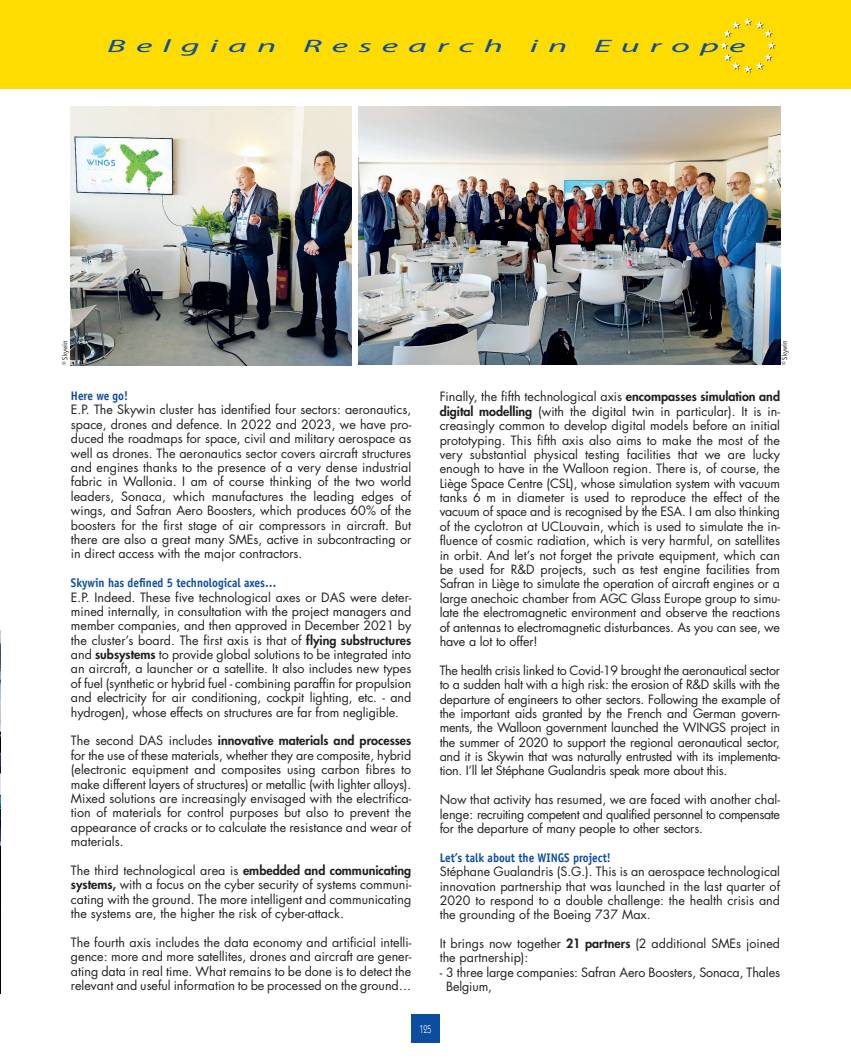
<style>
.page{position:relative;width:851px;height:1064px;background:#fff}
.page>*{position:absolute;margin:0;border:0;box-sizing:border-box;transform-origin:0 0}
.t1{font:italic 18px "Myriad Pro";letter-spacing:.28em;color:#0d4da1;scale:2 1}
.TEXTE{font:12.5px/14.4px "Futura Std";color:#231f20;text-align:justify}
.QUESTION{font:700 12.5px "Officina Sans Std";color:#0d4da1;scale:.9 1}
.t2{font:11.25px "ITC Kabel Std";color:#fff;scale:.7 1}
.CREDIT_PHOTO{font:7.5px "Officina Sans Std";color:#231f20;scale:.9 1}
.s1{font-weight:800}
</style>
<div class="page">
<div style="left:0;top:0;width:850px;height:89px;background:#ffdc01"></div>
<svg style="left:720px;top:18px;width:55px;height:55px"></svg>
<div style="left:411px;top:1013px;width:28px;height:29px;background:#0d4da1"></div>
<img style="left:0;top:630px;width:1px;height:362px">
<img style="left:71px;top:106px;width:280px;height:259px">
<img style="left:358px;top:106px;width:422px;height:258px">
<h1 class="t1" style="left:107px;top:35px;width:86px">Belgian</h1>
<h1 class="t1" style="left:303px;top:35px;width:101px">Research</h1>
<h1 class="t1" style="left:529px;top:35px;width:20px">i n</h1>
<h1 class="t1" style="left:594px;top:35px;width:77px">Europe</h1>
<p class="CREDIT_PHOTO" style="left:61px;top:365px;width:29px;rotate:-90deg">© Skywin</p>
<p class="CREDIT_PHOTO" style="left:780px;top:365px;width:29px;rotate:-90deg">© Skywin</p>
<p class="QUESTION" style="left:71px;top:388px;width:65px">Here we go!</p>
<p class="TEXTE" style="left:71px;top:402px;width:342px">E.P. The Skywin cluster has identified four sectors: aeronautics, space, drones and defence. In 2022 and 2023, we have pro&shy;duced the roadmaps for space, civil and military aerospace as well as drones. The aeronautics sector covers aircraft structures and engines thanks to the presence of a very dense industrial fabric in Wallonia. I am of course thinking of the two world leaders, Sonaca, which manufactures the leading edges of wings, and Safran Aero Boosters, which produces 60% of the boosters for the first stage of air compressors in aircraft. But there are also a great many SMEs, active in subcontracting or in direct access with the major contractors.</p>
<p class="QUESTION" style="left:71px;top:575px;width:229px">Skywin has defined 5 technological axes…</p>
<p class="TEXTE" style="left:71px;top:589px;width:342px">E.P. Indeed. These five technological axes or DAS were deter&shy;mined internally, in consultation with the project managers and member companies, and then approved in December 2021 by the cluster’s board. The first axis is that of <span class="s1">flying substructures </span>and <span class="s1">subsystems</span> to provide global solutions to be integrated into an aircraft, a launcher or a satellite. It also includes new types of fuel (synthetic or hybrid fuel - combining paraffin for propulsion and electricity for air conditioning, cockpit lighting, etc. - and hydrogen), whose effects on structures are far from negligible.</p>
<p class="TEXTE" style="left:71px;top:733px;width:342px">The second DAS includes <span class="s1">innovative materials and processes </span>for the use of these materials, whether they are composite, hybrid (electronic equipment and composites using carbon fibres to make different layers of structures) or metallic (with lighter alloys).<br>Mixed solutions are increasingly envisaged with the electrifica&shy;tion of materials for control purposes but also to prevent the appearance of cracks or to calculate the resistance and wear of materials.</p>
<p class="TEXTE" style="left:71px;top:862px;width:342px">The third technological area is <span class="s1">embedded and communicating systems,</span> with a focus on the cyber security of systems communi&shy;cating with the ground. The more intelligent and communicating the systems are, the higher the risk of cyber-attack.</p>
<p class="TEXTE" style="left:71px;top:934px;width:342px">The fourth axis includes the data economy and artificial intelli&shy;gence: more and more satellites, drones and aircraft are gener&shy;ating data in real time. What remains to be done is to detect the relevant and useful information to be processed on the ground…</p>
<p class="TEXTE" style="left:439px;top:389px;width:342px">Finally, the fifth technological axis <span class="s1">encompasses simulation and digital modelling</span> (with the digital twin in particular). It is in&shy;creasingly common to develop digital models before an initial prototyping. This fifth axis also aims to make the most of the very substantial physical testing facilities that we are lucky enough to have in the Walloon region. There is, of course, the Liège Space Centre (CSL), whose simulation system with vacuum tanks 6 m in diameter is used to reproduce the effect of the vacuum of space and is recognised by the ESA. I am also thinking of the cyclotron at UCLouvain, which is used to simulate the in&shy;fluence of cosmic radiation, which is very harmful, on satellites in orbit. And let’s not forget the private equipment, which can be used for R&amp;D projects, such as test engine facilities from Safran in Liège to simulate the operation of aircraft engines or a large anechoic chamber from AGC Glass Europe group to simu&shy;late the electromagnetic environment and observe the reactions of antennas to electromagnetic disturbances. As you can see, we have a lot to offer!</p>
<p class="TEXTE" style="left:439px;top:662px;width:342px">The health crisis linked to Covid-19 brought the aeronautical sector to a sudden halt with a high risk: the erosion of R&amp;D skills with the departure of engineers to other sectors. Following the example of the important aids granted by the French and German govern&shy;ments, the Walloon government launched the WINGS project in the summer of 2020 to support the regional aeronautical sector, and it is Skywin that was naturally entrusted with its implementa&shy;tion. I’ll let Stéphane Gualandris speak more about this.</p>
<p class="TEXTE" style="left:439px;top:792px;width:342px">Now that activity has resumed, we are faced with another chal&shy;lenge: recruiting competent and qualified personnel to compensate for the departure of many people to other sectors.</p>
<p class="QUESTION" style="left:439px;top:849px;width:192px">Let’s talk about the WINGS project!</p>
<p class="TEXTE" style="left:439px;top:864px;width:342px">Stéphane Gualandris (S.G.). This is an aerospace technological innovation partnership that was launched in the last quarter of 2020 to respond to a double challenge: the health crisis and the grounding of the Boeing 737 Max.</p>
<p class="TEXTE" style="left:439px;top:936px;width:342px">It brings now together <span class="s1">21 partners</span> (2 additional SMEs joined the partnership):</p>
<p class="TEXTE" style="left:446px;top:964px;width:335px;text-indent:-6px">- 3 three large companies: Safran Aero Boosters, Sonaca, Thales<br>Belgium,</p>
<p class="t2" style="left:419px;top:1021px;width:18px">125</p>
</div>
